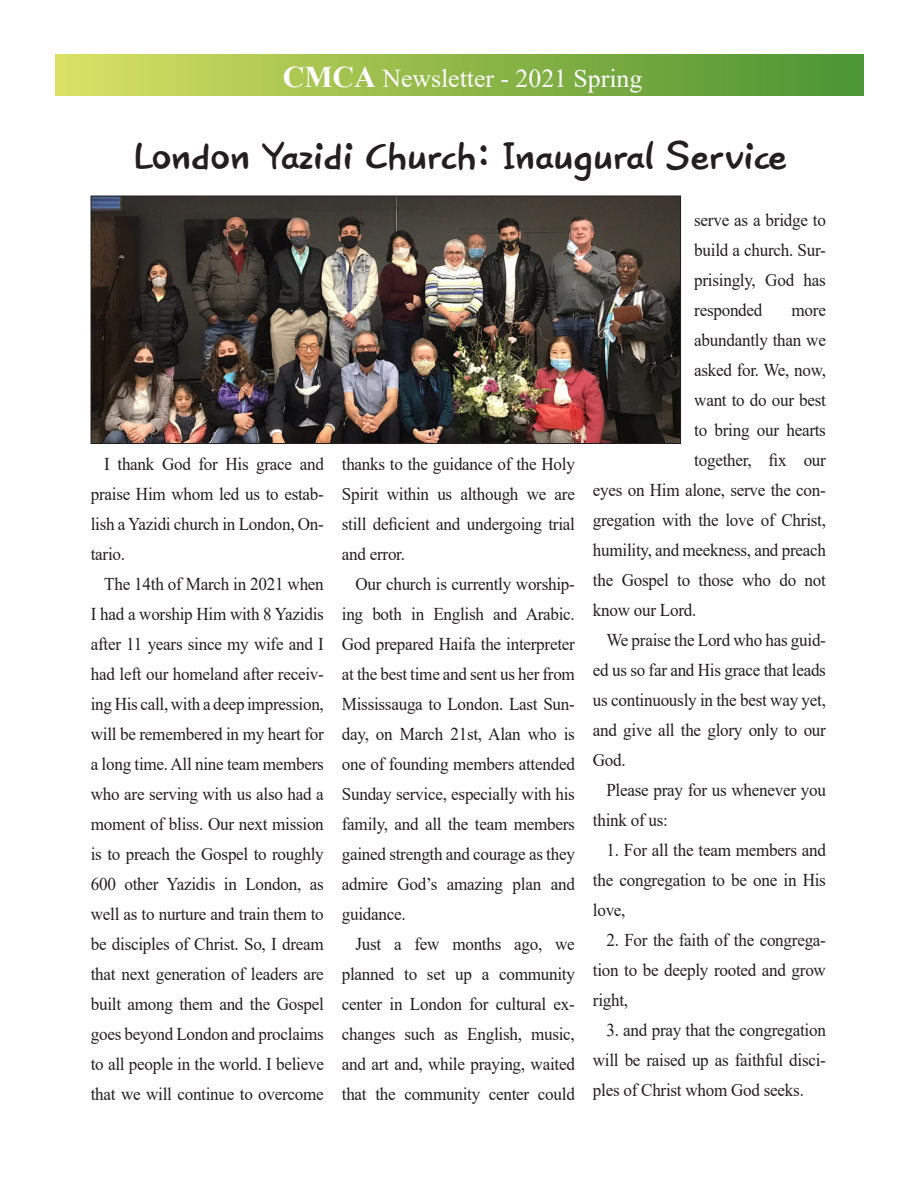
<style>
.page{position:relative;width:918px;height:1188px;background:#fff}
.page>*{position:absolute;margin:0;border:0;box-sizing:border-box;transform-origin:0 0}
.t1{font:45px "DX Hgrm B KS Cpc EUC H";color:#231f20}
.t2{font:25.8px "Times New Roman";color:#fff}
.t3{font:18px/30px "Times New Roman";letter-spacing:-.015em;color:#231f20;text-align:justify;scale:.95 1}
.s1{font-weight:700;font-size:30px}
</style>
<div class="page">
<svg style="left:56px;top:54px;width:808px;height:42px;background:#93bc4d"></svg>
<svg style="left:123px;top:54px;width:677px;height:390px"></svg>
<img style="left:93px;top:198px;width:586px;height:244px">
<div style="left:91px;top:196px;width:590px;height:248px;border:1px solid #231f20"></div>
<p class="t2" style="left:283px;top:60px;width:361px"><span class="s1">CMCA</span> Newsletter - 2021 Spring</p>
<p class="t1" style="left:133px;top:130px;width:655px">London Yazidi Church: Inaugural Service</p>
<p class="t3" style="left:91px;top:448px;width:247px;text-indent:14px">I thank God for His grace and praise Him whom led us to estab&shy;lish a Yazidi church in London, On&shy;tario.</p>
<p class="t3" style="left:91px;top:568px;width:247px;text-indent:14px">The 14th of March in 2021 when I had a worship Him with 8 Yazidis after 11 years since my wife and I had left our homeland after receiv&shy;ing His call, with a deep impression, will be remembered in my heart for a long time. All nine team members who are serving with us also had a moment of bliss. Our next mission is to preach the Gospel to roughly 600 other Yazidis in London, as well as to nurture and train them to be disciples of Christ. So, I dream that next generation of leaders are built among them and the Gospel goes beyond London and proclaims to all people in the world. I believe that we will continue to overcome</p>
<p class="t3" style="left:342px;top:448px;width:247px">thanks to the guidance of the Holy Spirit within us although we are still deficient and undergoing trial and error.</p>
<p class="t3" style="left:342px;top:568px;width:247px;text-indent:14px">Our church is currently worship&shy;ing both in English and Arabic.<br>God prepared Haifa the interpreter at the best time and sent us her from Mississauga to London. Last Sun&shy;day, on March 21st, Alan who is one of founding members attended Sunday service, especially with his family, and all the team members gained strength and courage as they admire God’s amazing plan and guidance.</p>
<p class="t3" style="left:342px;top:928px;width:247px;text-indent:14px">Just a few months ago, we planned to set up a community center in London for cultural ex&shy;changes such as English, music, and art and, while praying, waited that the community center could</p>
<p class="t3" style="left:694px;top:204px;width:140px">serve as a bridge to build a church. Sur&shy;prisingly, God has responded</p>
<p class="t3" style="left:792px;top:294px;width:38px">more</p>
<p class="t3" style="left:694px;top:324px;width:140px">abundantly than we</p>
<p class="t3" style="left:694px;top:354px;width:140px">asked for. We, now,</p>
<p class="t3" style="left:694px;top:384px;width:140px">want to do our best</p>
<p class="t3" style="left:694px;top:414px;width:140px">to bring our hearts</p>
<p class="t3" style="left:694px;top:444px;width:140px">together, fix our</p>
<p class="t3" style="left:593px;top:474px;width:247px">eyes on Him alone, serve the con-</p>
<p class="t3" style="left:593px;top:504px;width:247px">gregation with the love of Christ,</p>
<p class="t3" style="left:593px;top:534px;width:247px">humility, and meekness, and preach</p>
<p class="t3" style="left:593px;top:564px;width:247px">the Gospel to those who do not</p>
<p class="t3" style="left:593px;top:594px;width:110px">know our Lord.</p>
<p class="t3" style="left:593px;top:624px;width:247px;text-indent:14px">We praise the Lord who has guid&shy;ed us so far and His grace that leads us continuously in the best way yet, and give all the glory only to our God.</p>
<p class="t3" style="left:593px;top:774px;width:247px;text-indent:14px">Please pray for us whenever you think of us:</p>
<p class="t3" style="left:593px;top:834px;width:247px;text-indent:14px">1. For all the team members and the congregation to be one in His love,</p>
<p class="t3" style="left:593px;top:924px;width:247px;text-indent:14px">2. For the faith of the congrega&shy;tion to be deeply rooted and grow right,</p>
<p class="t3" style="left:593px;top:1014px;width:247px;text-indent:14px">3. and pray that the congregation will be raised up as faithful disci&shy;ples of Christ whom God seeks.</p>
</div>
